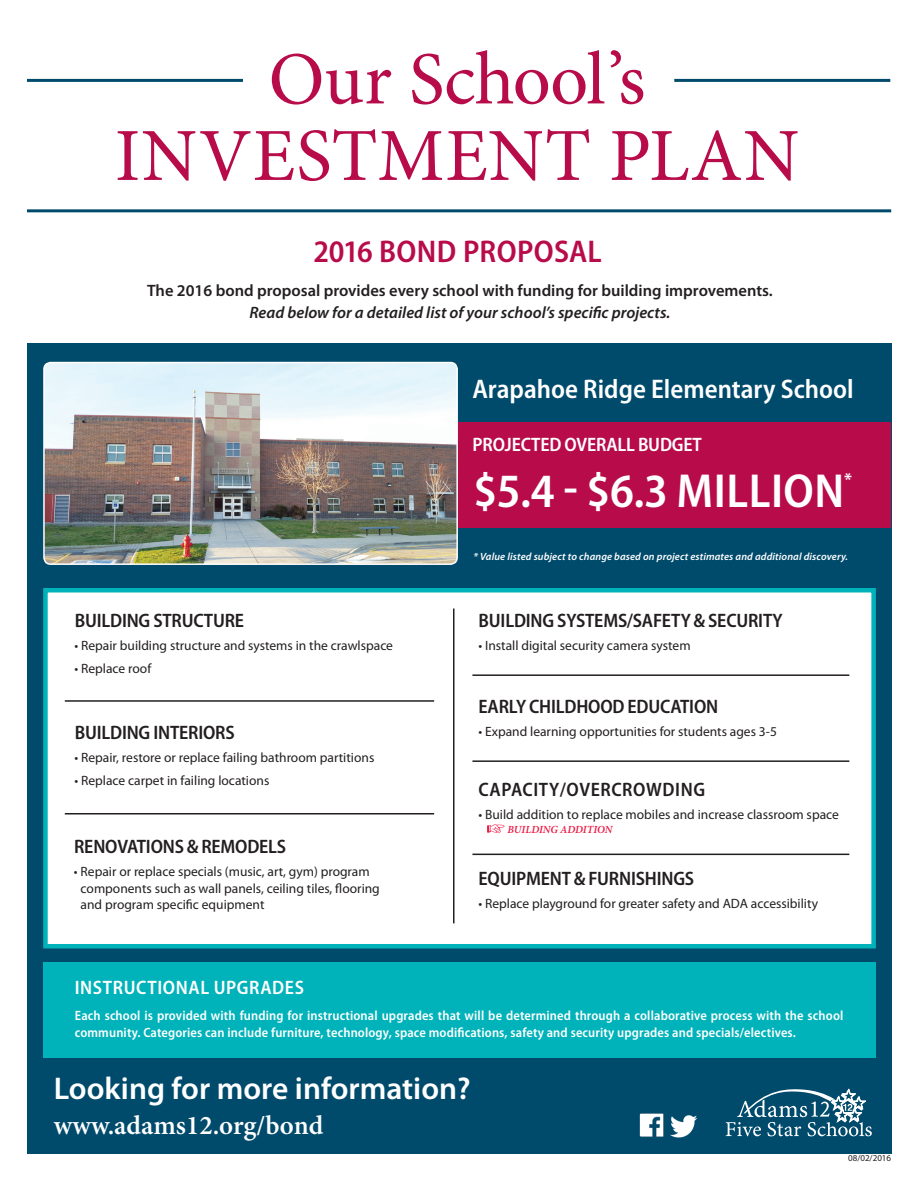
<style>
.page{position:relative;width:918px;height:1188px;background:#fff}
.page>*{position:absolute;margin:0;border:0;box-sizing:border-box;transform-origin:0 0}
.t1{font:75px/76.5px "Minion Pro";color:#b80b4a;text-align:center}
.t2{font:600 semi-condensed 48px "Myriad Pro";letter-spacing:.01em;color:#fff}
.t3{font:600 31.5px "Myriad Pro";color:#fff}
.t4{font:600 semi-condensed 31.5px "Myriad Pro";letter-spacing:.005em;color:#b80b4a}
.t5{font:600 semi-condensed 27px "Myriad Pro";color:#fff}
.t6{font:600 27px "Minion Pro";color:#fff}
.t7{font:600 semi-condensed 19.5px "Myriad Pro";letter-spacing:-.01em;color:#231f20}
.t8{font:600 semi-condensed 19.5px "Myriad Pro";letter-spacing:-.01em;color:#fff}
.t9{font:600 semi-condensed 19.5px "Myriad Pro";letter-spacing:.02em;color:#fff}
.t10{font:600 semi-condensed 19.5px "Myriad Pro";letter-spacing:.03em;color:#231f20}
.t11{font:700 17.55px "Myriad Pro";color:#fff}
.t12{font:600 16.5px "Myriad Pro";color:#231f20}
.t13{font:italic 600 16.5px "Myriad Pro";color:#231f20}
.t14{font:13.5px/16.2px "Myriad Pro";color:#231f20}
.t15{font:600 semi-condensed 13.5px/16.2px "Myriad Pro";letter-spacing:.01em;color:#fff}
.t16{font:italic 600 10.95px "Minion Pro";color:#ed1943}
.t17{font:italic 600 10.5px "Myriad Pro";letter-spacing:.01em;color:#fff}
.t18{font:9px "Myriad Pro";color:#231f20}
</style>
<div class="page">
<div style="left:27px;top:343px;width:864px;height:811px;background:#004b6c"></div>
<div style="left:426px;top:422px;width:465px;height:105px;background:#b80b4a"></div>
<div style="left:43px;top:588px;width:833px;height:360px;background:#fff;border:4px solid #00b2b9"></div>
<svg style="left:726px;top:1089px;width:146px;height:47px"></svg>
<div style="left:43px;top:962px;width:833px;height:96px;background:#00b2b9"></div>
<img style="left:639px;top:1113px;width:25px;height:24px">
<img style="left:670px;top:1115px;width:27px;height:23px">
<hr style="left:65px;top:813px;width:369px;height:2px;background:#231f20">
<hr style="left:27px;top:79px;width:216px;height:3px;background:#004b6c">
<hr style="left:27px;top:209px;width:864px;height:3px;background:#004b6c">
<hr style="left:674px;top:79px;width:216px;height:3px;background:#004b6c">
<hr style="left:453px;top:609px;width:1px;height:314px;background:#231f20">
<hr style="left:65px;top:700px;width:369px;height:2px;background:#231f20">
<hr style="left:472px;top:760px;width:377px;height:2px;background:#231f20">
<hr style="left:472px;top:854px;width:377px;height:1px;background:#231f20">
<hr style="left:472px;top:674px;width:377px;height:2px;background:#231f20">
<img style="left:44px;top:363px;width:413px;height:201px">
<div style="left:43px;top:362px;width:415px;height:203px;border:2px solid #fff;border-radius:7px"></div>
<svg style="left:487px;top:824px;width:17px;height:9px"></svg>
<h1 class="t1" style="left:115px;top:44px;width:686px">Our School’s<br>INVESTMENT PLAN</h1>
<h3 class="t4" style="left:314px;top:234px;width:290px">2016 BOND PROPOSAL</h3>
<p class="t12" style="left:147px;top:281px;width:627px">The 2016 bond proposal provides every school with funding for building improvements.</p>
<p class="t13" style="left:250px;top:303px;width:422px">Read below for a detailed list of your school’s specific projects.</p>
<h3 class="t5" style="left:472px;top:374px;width:383px">Arapahoe Ridge Elementary School</h3>
<h3 class="t8" style="left:473px;top:433px;width:231px">PROJECTED OVERALL BUDGET</h3>
<h2 class="t2" style="left:473px;top:464px;width:372px">$5.4 - $6.3 MILLION</h2>
<p class="t11" style="left:844px;top:469px;width:9px">*</p>
<h3 class="t7" style="left:75px;top:610px;width:171px">BUILDING STRUCTURE</h3>
<p class="t14" style="left:75px;top:638px;width:320px">• Repair building structure and systems in the crawlspace</p>
<p class="t14" style="left:75px;top:661px;width:78px">• Replace roof</p>
<p class="t17" style="left:474px;top:550px;width:376px">* Value listed subject to change based on project estimates and additional discovery.</p>
<h3 class="t7" style="left:479px;top:610px;width:306px">BUILDING SYSTEMS/SAFETY &amp; SECURITY</h3>
<p class="t14" style="left:478px;top:638px;width:214px">• Install digital security camera system</p>
<h3 class="t7" style="left:479px;top:696px;width:241px">EARLY CHILDHOOD EDUCATION</h3>
<h3 class="t7" style="left:75px;top:722px;width:162px">BUILDING INTERIORS</h3>
<p class="t14" style="left:478px;top:724px;width:300px">• Expand learning opportunities for students ages 3-5</p>
<p class="t14" style="left:75px;top:750px;width:301px">• Repair, restore or replace failing bathroom partitions</p>
<p class="t14" style="left:75px;top:773px;width:196px">• Replace carpet in failing locations</p>
<h3 class="t10" style="left:479px;top:778px;width:228px">CAPACITY/OVERCROWDING</h3>
<p class="t14" style="left:478px;top:806px;width:362px">• Build addition to replace mobiles and increase classroom space</p>
<h3 class="t7" style="left:74px;top:836px;width:214px">RENOVATIONS &amp; REMODELS</h3>
<p class="t14" style="left:81px;top:864px;width:301px;text-indent:-7px">• Repair or replace specials (music, art, gym) program components such as wall panels, ceiling tiles, flooring and program specific equipment</p>
<h3 class="t9" style="left:75px;top:977px;width:231px">INSTRUCTIONAL UPGRADES</h3>
<p class="t16" style="left:508px;top:822px;width:106px">BUILDING ADDITION</p>
<h3 class="t7" style="left:479px;top:867px;width:217px">EQUIPMENT &amp; FURNISHINGS</h3>
<p class="t14" style="left:478px;top:895px;width:341px">• Replace playground for greater safety and ADA accessibility</p>
<p class="t15" style="left:75px;top:1008px;width:770px">Each school is provided with funding for instructional upgrades that will be determined through a collaborative process with the school community. Categories can include furniture, technology, space modifications, safety and security upgrades and specials/electives.</p>
<h3 class="t3" style="left:54px;top:1071px;width:418px">Looking for more information?</h3>
<h3 class="t6" style="left:54px;top:1109px;width:271px">www.adams12.org/bond</h3>
<p class="t18" style="left:848px;top:1153px;width:45px">08/02/2016</p>
</div>
